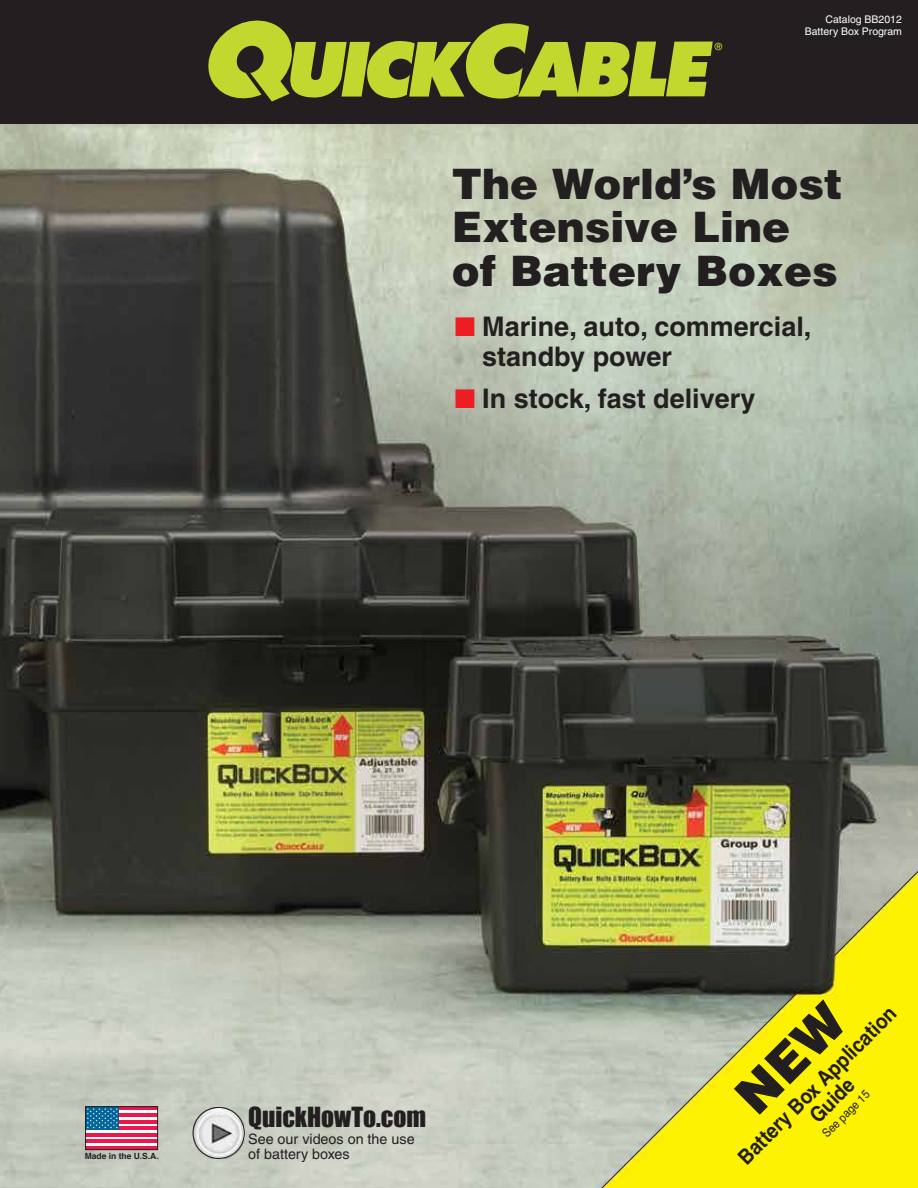
<style>
.page{position:relative;width:918px;height:1188px;background:#fff}
.page>*{position:absolute;margin:0;border:0;box-sizing:border-box;transform-origin:0 0}
.t1{font:900 42px/43.5px "Helvetica";color:#231f20}
.t2{font:700 27px/30px "Helvetica";color:#231f20}
.t3{font:25.5px "Impact";color:#231f20}
.t4{font:700 21px/21px "Helvetica";color:#231f20;text-align:center;scale:.9 1}
.t5{font:14.4px/14.4px "Helvetica";color:#231f20}
.t6{font:12px "Helvetica";color:#231f20;scale:.9 1}
.t7{font:10.5px/12px "Helvetica";color:#fff;text-align:right}
.t8{font:700 8.55px "Helvetica";color:#231f20}
.s1{color:#ed1d24}
</style>
<div class="page">
<img style="left:0;top:123px;width:918px;height:1065px">
<div style="left:0;top:0;width:918px;height:123px;background:#231f20"></div>
<svg style="left:208px;top:20px;width:514px;height:82px"></svg>
<svg style="left:87px;top:1110px;width:69px;height:36px"></svg>
<hr style="left:86px;top:1146px;width:72px;height:4px;background:#ed174b">
<hr style="left:86px;top:1140px;width:72px;height:3px;background:#ed174b">
<hr style="left:86px;top:1133px;width:72px;height:3px;background:#ed174b">
<hr style="left:86px;top:1126px;width:72px;height:4px;background:#ed174b">
<hr style="left:86px;top:1120px;width:72px;height:3px;background:#ed174b">
<hr style="left:86px;top:1113px;width:72px;height:4px;background:#ed174b">
<hr style="left:86px;top:1107px;width:72px;height:3px;background:#ed174b">
<svg style="left:87px;top:1108px;width:32px;height:22px"></svg>
<svg style="left:87px;top:1108px;width:31px;height:20px"></svg>
<div style="left:85px;top:1106px;width:73px;height:44px;border:1px solid #231f20"></div>
<svg style="left:833px;top:841px;width:85px;height:116px;background:#c5c366"></svg>
<img style="left:193px;top:1107px;width:52px;height:52px">
<div style="left:193px;top:1107px;width:52px;height:52px;border:1px solid #231f20;border-radius:50%"></div>
<svg style="left:577px;top:992px;width:272px;height:196px;background:#d9d64f"></svg>
<p class="t7" style="left:805px;top:13px;width:99px">Catalog BB2012<br>Battery Box Program</p>
<h1 class="t1" style="left:452px;top:161px;width:392px">The World’s Most<br>Extensive Line of Battery Boxes</h1>
<p class="t2" style="left:482px;top:311px;width:331px;text-indent:-27px"><span class="s1">■</span> Marine, auto, commercial, standby power</p>
<p class="t2" style="left:455px;top:383px;width:302px"><span class="s1">■</span> In stock, fast delivery</p>
<p class="t8" style="left:85px;top:1149px;width:76px">Made in the U.S.A.</p>
<p class="t3" style="left:248px;top:1097px;width:179px">QuickHowTo.com</p>
<p class="t5" style="left:248px;top:1132px;width:168px">See our videos on the use of battery boxes</p>
<p class="t4" style="left:734px;top:1153px;width:239px;rotate:-45deg">Battery Box Application<br>Guide</p>
<p class="t6" style="left:819px;top:1131px;width:70px;rotate:-45deg">See page 15</p>
</div>
